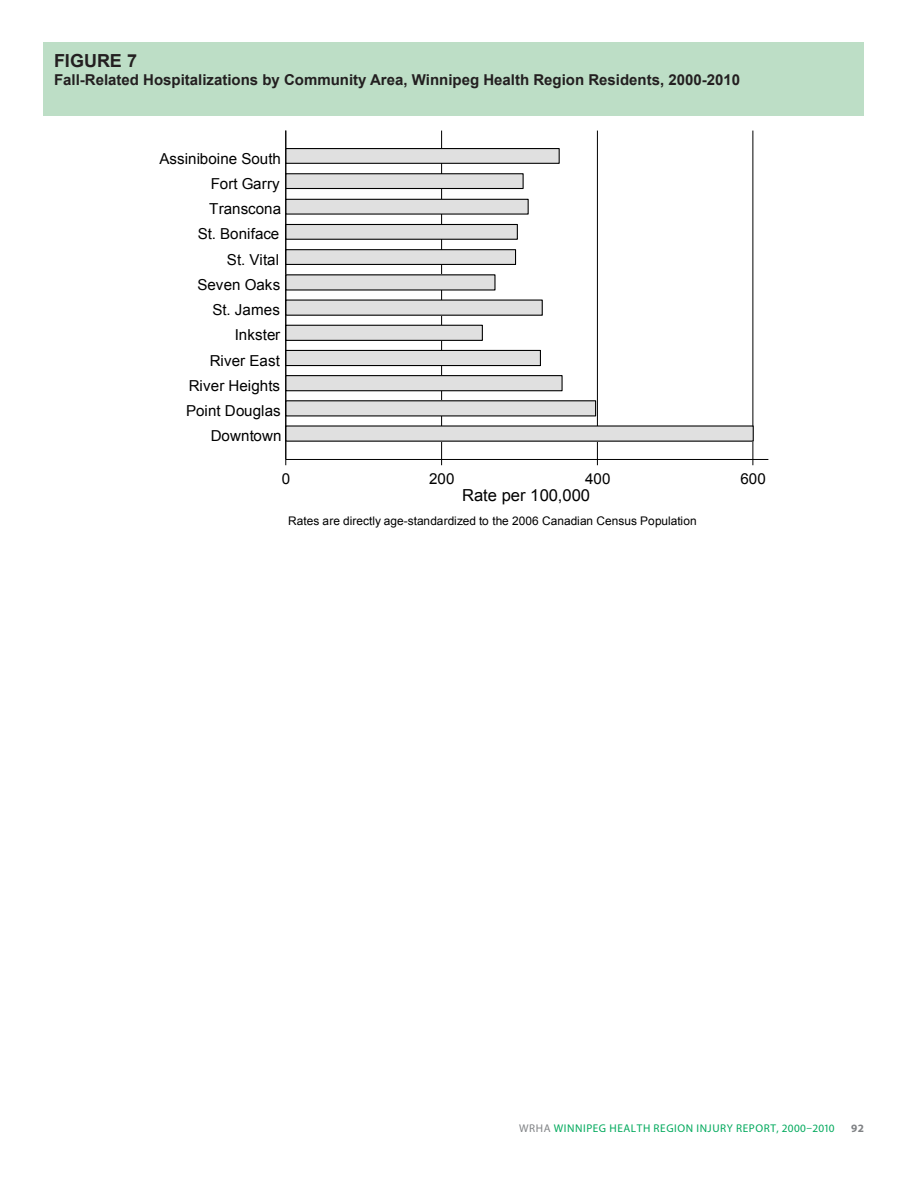
<style>
.page{position:relative;width:918px;height:1188px;background:#fff}
.page>*{position:absolute;margin:0;border:0;box-sizing:border-box;transform-origin:0 0}
.t1{font:700 18px "Arial";color:#231f20}
.t2{font:16.5px "Arial";letter-spacing:-.005em;color:#000}
.t3{font:15.15px "Arial";color:#000}
.t4{font:700 15px "Arial";color:#231f20}
.t5{font:11.85px "Arial";letter-spacing:-.005em;color:#000}
.t6{font:11.25px "Myriad Pro";letter-spacing:.05em;color:#00a95c}
.t7{font:700 11.25px "Myriad Pro";color:#808285}
.s1{color:#808285}
</style>
<div class="page">
<div style="left:43px;top:42px;width:821px;height:74px;background:#bddec6"></div>
<hr style="left:286px;top:131px;width:1px;height:328px;background:#000">
<hr style="left:441px;top:131px;width:1px;height:328px;background:#000">
<hr style="left:597px;top:131px;width:1px;height:328px;background:#000">
<hr style="left:753px;top:131px;width:1px;height:328px;background:#000">
<div style="left:286px;top:426px;width:467px;height:15px;background:#e0e0e0"></div>
<div style="left:286px;top:401px;width:310px;height:15px;background:#e0e0e0"></div>
<div style="left:286px;top:376px;width:276px;height:15px;background:#e0e0e0"></div>
<div style="left:285px;top:375px;width:278px;height:16px;border:1px solid #000"></div>
<div style="left:286px;top:350px;width:254px;height:16px;background:#e0e0e0"></div>
<div style="left:285px;top:350px;width:256px;height:16px;border:1px solid #000"></div>
<div style="left:286px;top:325px;width:196px;height:15px;background:#e0e0e0"></div>
<div style="left:285px;top:325px;width:198px;height:16px;border:1px solid #000"></div>
<div style="left:286px;top:300px;width:256px;height:15px;background:#e0e0e0"></div>
<div style="left:286px;top:275px;width:209px;height:15px;background:#e0e0e0"></div>
<div style="left:286px;top:250px;width:230px;height:14px;background:#e0e0e0"></div>
<div style="left:285px;top:249px;width:231px;height:16px;border:1px solid #000"></div>
<div style="left:286px;top:224px;width:231px;height:15px;background:#e0e0e0"></div>
<div style="left:285px;top:224px;width:233px;height:16px;border:1px solid #000"></div>
<div style="left:286px;top:199px;width:242px;height:15px;background:#e0e0e0"></div>
<div style="left:285px;top:199px;width:244px;height:16px;border:1px solid #000"></div>
<div style="left:286px;top:174px;width:237px;height:15px;background:#e0e0e0"></div>
<div style="left:285px;top:173px;width:239px;height:16px;border:1px solid #000"></div>
<div style="left:286px;top:149px;width:273px;height:14px;background:#e0e0e0"></div>
<div style="left:285px;top:148px;width:275px;height:16px;border:1px solid #000"></div>
<hr style="left:286px;top:459px;width:482px;height:1px;background:#000">
<hr style="left:285px;top:131px;width:1px;height:328px;background:#000">
<p class="t1" style="left:54px;top:49px;width:85px">FIGURE 7</p>
<p class="t4" style="left:54px;top:70px;width:688px">Fall-Related Hospitalizations by Community Area, Winnipeg Health Region Residents, 2000-2010</p>
<p class="t3" style="left:160px;top:149px;width:123px">Assiniboine South</p>
<p class="t3" style="left:211px;top:174px;width:70px">Fort Garry</p>
<p class="t3" style="left:209px;top:199px;width:73px">Transcona</p>
<p class="t3" style="left:198px;top:224px;width:83px">St. Boniface</p>
<p class="t3" style="left:227px;top:249px;width:54px">St. Vital</p>
<p class="t3" style="left:197px;top:274px;width:84px">Seven Oaks</p>
<p class="t3" style="left:213px;top:300px;width:69px">St. James</p>
<p class="t3" style="left:235px;top:325px;width:47px">Inkster</p>
<p class="t3" style="left:210px;top:350px;width:72px">River East</p>
<p class="t3" style="left:189px;top:376px;width:93px">River Heights</p>
<p class="t3" style="left:186px;top:401px;width:96px">Point Douglas</p>
<p class="t3" style="left:211px;top:426px;width:72px">Downtown</p>
<p class="t3" style="left:282px;top:468px;width:10px">0</p>
<p class="t3" style="left:429px;top:468px;width:27px">200</p>
<p class="t3" style="left:585px;top:468px;width:27px">400</p>
<p class="t3" style="left:741px;top:468px;width:27px">600</p>
<p class="t2" style="left:462px;top:485px;width:129px">Rate per 100,000</p>
<p class="t5" style="left:288px;top:514px;width:410px">Rates are directly age-standardized to the 2006 Canadian Census Population</p>
<p class="t6" style="left:519px;top:1123px;width:317px"><span class="s1">WRHA</span> WINNIPEG HEALTH REGION INJURY REPORT, 2000–2010</p>
<p class="t7" style="left:851px;top:1122px;width:14px">92</p>
</div>
